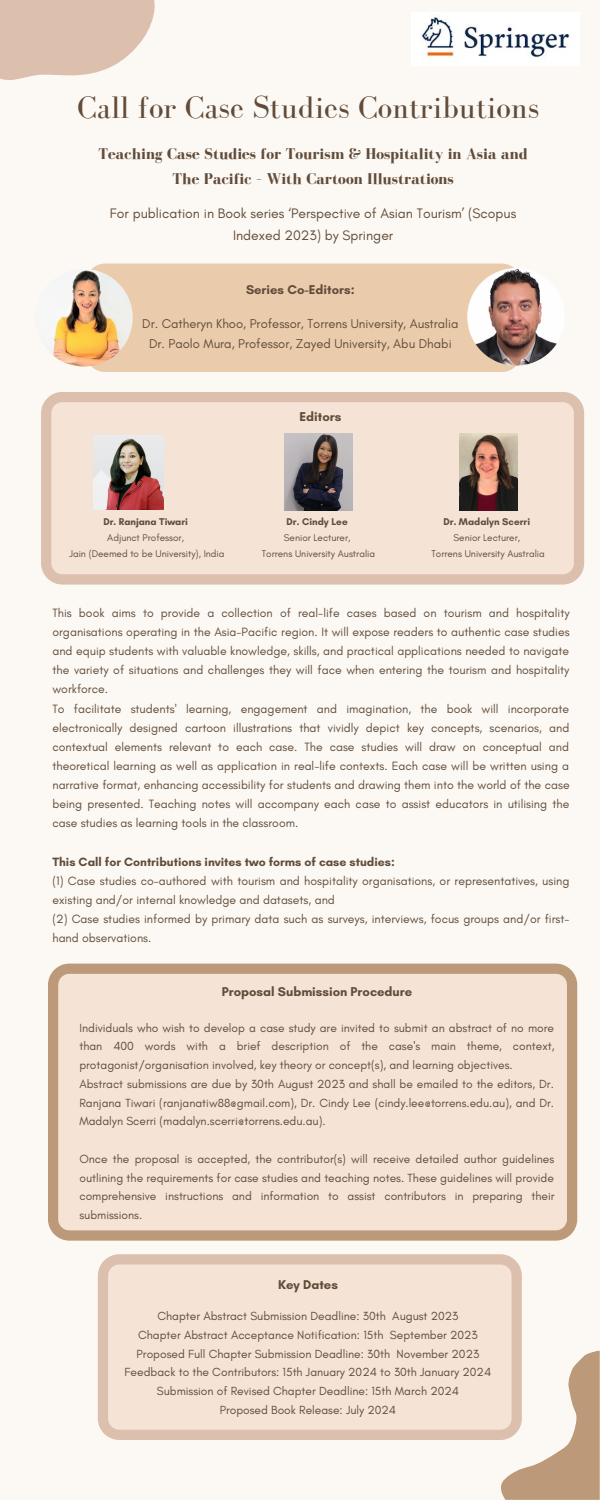
<style>
.page{position:relative;width:600px;height:1500px;background:#fcf9f4}
.page>*{position:absolute;margin:0;border:0;box-sizing:border-box;transform-origin:0 0}
.t1{font:32.1px "Bodoni FLF";color:#624c39}
.t2{font:700 16px/25.5px "Bodoni FLF";color:#624c39;text-align:center}
.t3{font:14px/22.5px "Glacial Indifference";color:#624c39;text-align:center}
.t4{font:13px "Glacial Indifference";color:#624c39}
.t5{font:700 13px "Glacial Indifference";color:#624c39}
.t6{font:12.2px/19.1px "Glacial Indifference";color:#624c39;text-align:justify}
.t7{font:700 12.2px "Glacial Indifference";color:#624c39}
.t8{font:12px/18.8px "Glacial Indifference";color:#624c39;text-align:justify}
.t9{font:700 10px "Glacial Indifference";color:#624c39}
.t10{font:9.9px "Glacial Indifference";color:#624c39}
</style>
<div class="page">
<svg style="left:98px;top:1254px;width:424px;height:186px;fill:#f5e3d6"></svg>
<svg style="left:48px;top:964px;width:529px;height:277px;fill:#f5e3d6"></svg>
<img style="left:411px;top:13px;width:168px;height:53px">
<svg style="left:0;top:0;width:155px;height:80px"></svg>
<svg style="left:500px;top:1351px;width:100px;height:149px"></svg>
<div style="left:85px;top:264px;width:437px;height:108px;background:#eaccad;border-radius:20px"></div>
<img style="left:35px;top:269px;width:98px;height:98px;border-radius:50%">
<img style="left:467px;top:268px;width:98px;height:98px;border-radius:50%">
<svg style="left:41px;top:392px;width:543px;height:193px;fill:#f5e3d6"></svg>
<img style="left:284px;top:434px;width:68px;height:76px">
<img style="left:94px;top:436px;width:69px;height:74px">
<img style="left:459px;top:434px;width:59px;height:76px">
<p class="t1" style="left:77px;top:90px;width:463px">Call for Case Studies Contributions</p>
<p class="t2" style="left:99px;top:140px;width:431px">Teaching Case Studies for Tourism &amp; Hospitality in Asia and<br>The Pacific – With Cartoon Illustrations</p>
<p class="t3" style="left:110px;top:201px;width:408px">For publication in Book series ‘Perspective of Asian Tourism’ (Scopus<br>Indexed 2023) by Springer</p>
<p class="t5" style="left:246px;top:282px;width:110px">Series Co-Editors:</p>
<p class="t4" style="left:142px;top:315px;width:318px">Dr. Catheryn Khoo, Professor, Torrens University, Australia</p>
<p class="t4" style="left:149px;top:336px;width:304px">Dr. Paolo Mura, Professor, Zayed University, Abu Dhabi</p>
<p class="t5" style="left:300px;top:408px;width:43px">Editors</p>
<p class="t9" style="left:103px;top:516px;width:86px">Dr. Ranjana Tiwari</p>
<p class="t10" style="left:107px;top:532px;width:78px">Adjunct Professor,</p>
<p class="t10" style="left:69px;top:547px;width:157px">Jain (Deemed to be University), India</p>
<p class="t9" style="left:287px;top:516px;width:63px">Dr. Cindy Lee</p>
<p class="t10" style="left:284px;top:532px;width:68px">Senior Lecturer,</p>
<p class="t10" style="left:262px;top:547px;width:115px">Torrens University Australia</p>
<p class="t9" style="left:444px;top:516px;width:88px">Dr. Madalyn Scerri</p>
<p class="t10" style="left:454px;top:532px;width:68px">Senior Lecturer,</p>
<p class="t10" style="left:432px;top:547px;width:115px">Torrens University Australia</p>
<p class="t6" style="left:52px;top:603px;width:519px">This book aims to provide a collection of real-life cases based on tourism and hospitality organisations operating in the Asia-Pacific region. It will expose readers to authentic case studies and equip students with valuable knowledge, skills, and practical applications needed to navigate the variety of situations and challenges they will face when entering the tourism and hospitality workforce.</p>
<p class="t6" style="left:52px;top:699px;width:519px">To facilitate students' learning, engagement and imagination, the book will incorporate electronically designed cartoon illustrations that vividly depict key concepts, scenarios, and contextual elements relevant to each case. The case studies will draw on conceptual and theoretical learning as well as application in real-life contexts. Each case will be written using a narrative format, enhancing accessibility for students and drawing them into the world of the case being presented. Teaching notes will accompany each case to assist educators in utilising the case studies as learning tools in the classroom.</p>
<p class="t7" style="left:52px;top:854px;width:344px">This Call for Contributions invites two forms of case studies:</p>
<p class="t6" style="left:52px;top:871px;width:519px">(1) Case studies co-authored with tourism and hospitality organisations, or representatives, using existing and/or internal knowledge and datasets, and</p>
<p class="t6" style="left:52px;top:909px;width:519px">(2) Case studies informed by primary data such as surveys, interviews, focus groups and/or first&shy;hand observations.</p>
<p class="t5" style="left:222px;top:983px;width:192px">Proposal Submission Procedure</p>
<p class="t8" style="left:79px;top:1018px;width:477px">Individuals who wish to develop a case study are invited to submit an abstract of no more than 400 words with a brief description of the case's main theme, context, protagonist/organisation involved, key theory or concept(s), and learning objectives.</p>
<p class="t8" style="left:79px;top:1074px;width:476px">Abstract submissions are due by 30th August 2023 and shall be emailed to the editors, Dr.<br>Ranjana Tiwari (ranjanatiw88@gmail.com), Dr. Cindy Lee (cindy.lee@torrens.edu.au), and Dr.<br>Madalyn Scerri (madalyn.scerri@torrens.edu.au).</p>
<p class="t8" style="left:79px;top:1149px;width:477px">Once the proposal is accepted, the contributor(s) will receive detailed author guidelines outlining the requirements for case studies and teaching notes. These guidelines will provide comprehensive instructions and information to assist contributors in preparing their submissions.</p>
<p class="t5" style="left:278px;top:1277px;width:61px">Key Dates</p>
<p class="t8" style="left:157px;top:1307px;width:303px">Chapter Abstract Submission Deadline: 30th August 2023</p>
<p class="t8" style="left:138px;top:1325px;width:341px">Chapter Abstract Acceptance Notification: 15th September 2023</p>
<p class="t8" style="left:137px;top:1344px;width:344px">Proposed Full Chapter Submission Deadline: 30th November 2023</p>
<p class="t8" style="left:125px;top:1363px;width:368px">Feedback to the Contributors: 15th January 2024 to 30th January 2024</p>
<p class="t8" style="left:157px;top:1381px;width:304px">Submission of Revised Chapter Deadline: 15th March 2024</p>
<p class="t8" style="left:220px;top:1400px;width:178px">Proposed Book Release: July 2024</p>
</div>
